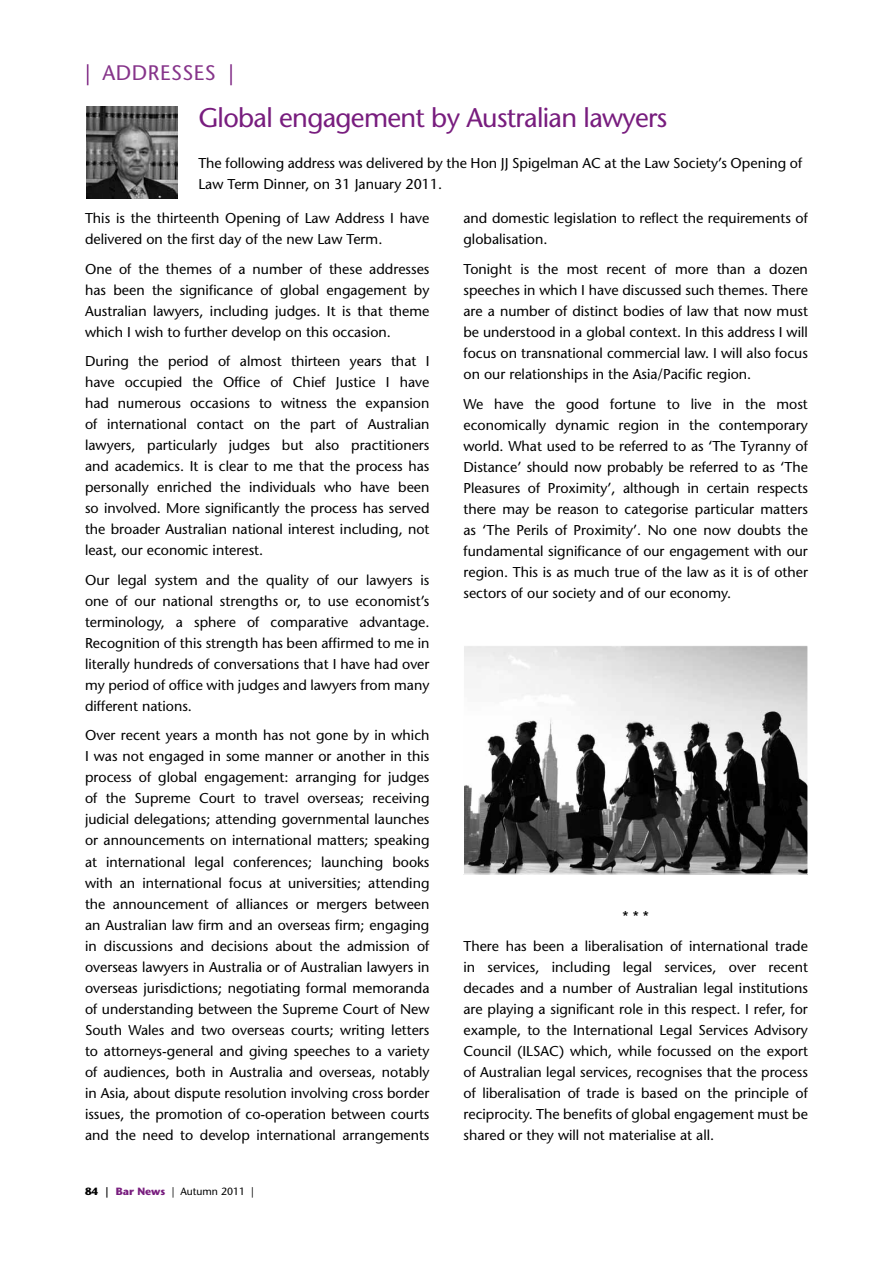
<style>
.page{position:relative;width:893px;height:1263px;background:#fff}
.page>*{position:absolute;margin:0;border:0;box-sizing:border-box;transform-origin:0 0}
.t1{font:27px "Stone Sans";letter-spacing:-.025em;color:#781d7e}
.t2{font:21px "Stone Sans";color:#86348a}
.t3{font:14.25px/21px "Stone Sans";color:#000;text-align:justify}
.t4{font:10.5px "Stone Sans";color:#000}
.s1{color:#781d7e}
.s2{font-weight:700}
.s3{font-weight:700;color:#781d7e}
</style>
<div class="page">
<img style="left:86px;top:106px;width:91px;height:93px">
<img style="left:465px;top:647px;width:341px;height:225px">
<div style="left:463px;top:645px;width:345px;height:229px;border:1px solid #fff"></div>
<h2 class="t2" style="left:85px;top:60px;width:33px"><span class="s1">|</span> addr</h2>
<h2 class="t2" style="left:160px;top:60px;width:75px">ess es <span class="s1">|</span></h2>
<h1 class="t1" style="left:198px;top:101px;width:471px">Global engagement by Australian lawyers</h1>
<p class="t3" style="left:198px;top:153px;width:605px">The following address was delivered by the Hon JJ Spigelman AC at the Law Society’s Opening of<br>Law Term Dinner, on 31 January 2011.</p>
<p class="t3" style="left:85px;top:208px;width:346px">This is the thirteenth Opening of Law Address I have delivered on the first day of the new Law Term.</p>
<p class="t3" style="left:85px;top:258px;width:346px">One of the themes of a number of these addresses has been the significance of global engagement by Australian lawyers, including judges. It is that theme which I wish to further develop on this occasion.</p>
<p class="t3" style="left:85px;top:351px;width:346px">During the period of almost thirteen years that I have occupied the Office of Chief Justice I have had numerous occasions to witness the expansion of international contact on the part of Australian lawyers, particularly judges but also practitioners and academics. It is clear to me that the process has personally enriched the individuals who have been so involved. More significantly the process has served the broader Australian national interest including, not least, our economic interest.</p>
<p class="t3" style="left:85px;top:569px;width:346px">Our legal system and the quality of our lawyers is one of our national strengths or, to use economist’s terminology, a sphere of comparative advantage.<br>Recognition of this strength has been affirmed to me in literally hundreds of conversations that I have had over my period of office with judges and lawyers from many different nations.</p>
<p class="t3" style="left:85px;top:725px;width:346px">Over recent years a month has not gone by in which I was not engaged in some manner or another in this process of global engagement: arranging for judges of the Supreme Court to travel overseas; receiving judicial delegations; attending governmental launches or announcements on international matters; speaking at international legal conferences; launching books with an international focus at universities; attending the announcement of alliances or mergers between an Australian law firm and an overseas firm; engaging in discussions and decisions about the admission of overseas lawyers in Australia or of Australian lawyers in overseas jurisdictions; negotiating formal memoranda of understanding between the Supreme Court of New South Wales and two overseas courts; writing letters to attorneys-general and giving speeches to a variety of audiences, both in Australia and overseas, notably in Asia, about dispute resolution involving cross border issues, the promotion of co-operation between courts and the need to develop international arrangements</p>
<p class="t4" style="left:85px;top:1185px;width:170px"><span class="s2">84 |</span> <span class="s3">Bar News</span> | Autumn 2011 |</p>
<p class="t3" style="left:463px;top:208px;width:346px">and domestic legislation to reflect the requirements of globalisation.</p>
<p class="t3" style="left:463px;top:258px;width:346px">Tonight is the most recent of more than a dozen speeches in which I have discussed such themes. There are a number of distinct bodies of law that now must be understood in a global context. In this address I will focus on transnational commercial law. I will also focus on our relationships in the Asia/Pacific region.</p>
<p class="t3" style="left:463px;top:393px;width:346px">We have the good fortune to live in the most economically dynamic region in the contemporary world. What used to be referred to as ‘The Tyranny of Distance’ should now probably be referred to as ‘The Pleasures of Proximity’, although in certain respects there may be reason to categorise particular matters as ‘The Perils of Proximity’. No one now doubts the fundamental significance of our engagement with our region. This is as much true of the law as it is of other sectors of our society and of our economy.</p>
<p class="t3" style="left:463px;top:901px;width:346px;line-height:29.5px;text-align:center">* * *<br>There has been a liberalisation of international trade</p>
<p class="t3" style="left:463px;top:956px;width:346px">in services, including legal services, over recent decades and a number of Australian legal institutions are playing a significant role in this respect. I refer, for example, to the International Legal Services Advisory Council (ILSAC) which, while focussed on the export of Australian legal services, recognises that the process of liberalisation of trade is based on the principle of reciprocity. The benefits of global engagement must be shared or they will not materialise at all.</p>
</div>
